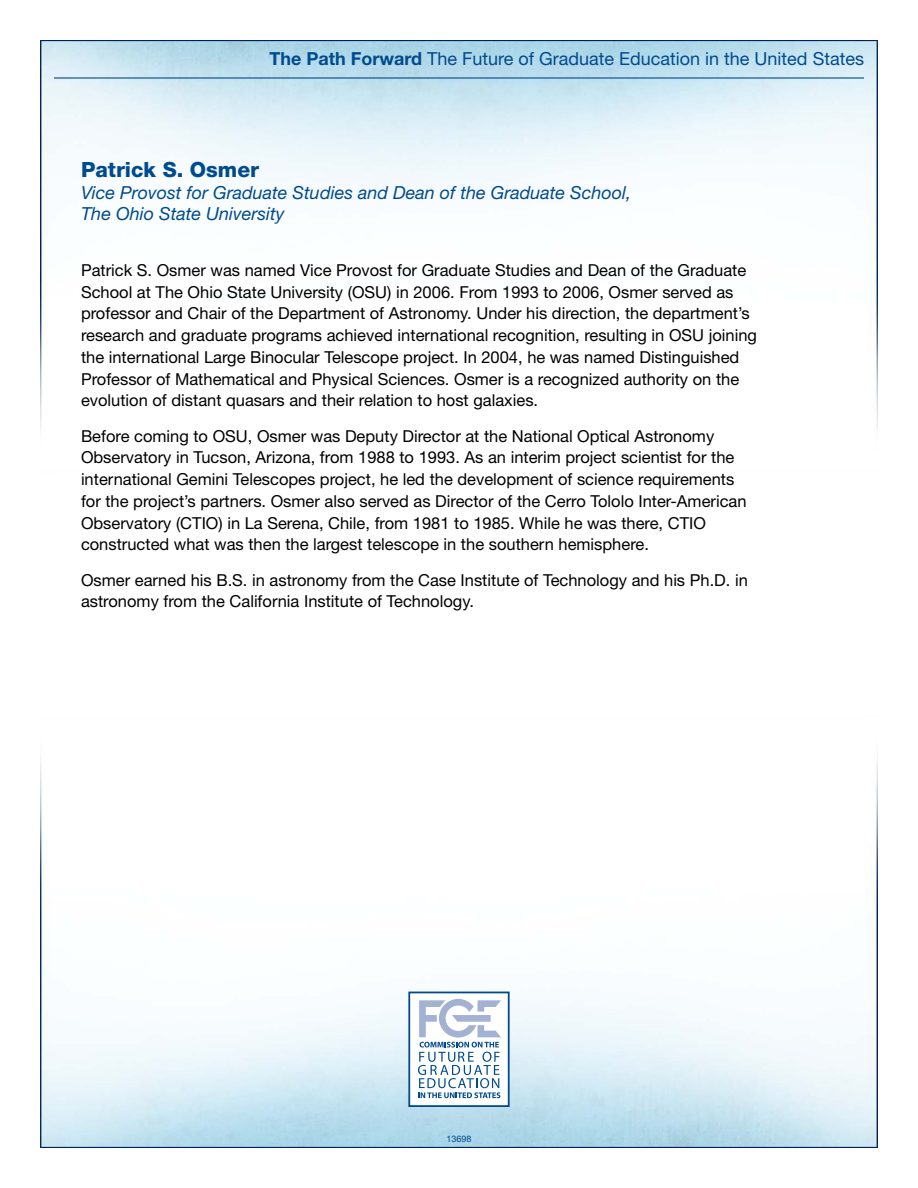
<style>
.page{position:relative;width:918px;height:1188px;background:#fff}
.page>*{position:absolute;margin:0;border:0;box-sizing:border-box;transform-origin:0 0}
.t1{font:800 21px "Helvetica Neue LT Std";color:#004b8d}
.t2{font:italic 18px/21.8px "Helvetica Neue LT Std";color:#004b8d}
.t3{font:18px "Helvetica Neue LT Std";color:#004b8d}
.t4{font:16.5px/21.8px "Helvetica Neue LT Std";color:#000}
.t5{font:9px "Helvetica Neue LT Std";color:#004b8d}
.s1{font-weight:700}
</style>
<div class="page">
<img style="left:40px;top:40px;width:838px;height:390px">
<img style="left:40px;top:758px;width:838px;height:389px">
<div style="left:409px;top:992px;width:100px;height:114px;background:#fff"></div>
<div style="left:408px;top:992px;width:102px;height:115px;border:2px solid #004b8d"></div>
<svg style="left:418px;top:999px;width:83px;height:99px"></svg>
<hr style="left:54px;top:77px;width:810px;height:2px;background:#004b8d">
<p class="t3" style="left:270px;top:48px;width:596px"><span class="s1">The Path Forward</span> The Future of Graduate Education in the United States</p>
<p class="t1" style="left:81px;top:157px;width:180px">Patrick S. Osmer</p>
<p class="t2" style="left:81px;top:181px;width:552px">Vice Provost for Graduate Studies and Dean of the Graduate School,<br>The Ohio State University</p>
<p class="t4" style="left:81px;top:259px;width:678px">Patrick S. Osmer was named Vice Provost for Graduate Studies and Dean of the Graduate School at The Ohio State University (OSU) in 2006. From 1993 to 2006, Osmer served as professor and Chair of the Department of Astronomy. Under his direction, the department’s research and graduate programs achieved international recognition, resulting in OSU joining the international Large Binocular Telescope project. In 2004, he was named Distinguished Professor of Mathematical and Physical Sciences. Osmer is a recognized authority on the evolution of distant quasars and their relation to host galaxies.</p>
<p class="t4" style="left:81px;top:425px;width:667px">Before coming to OSU, Osmer was Deputy Director at the National Optical Astronomy Observatory in Tucson, Arizona, from 1988 to 1993. As an interim project scientist for the international Gemini Telescopes project, he led the development of science requirements for the project’s partners. Osmer also served as Director of the Cerro Tololo Inter-American Observatory (CTIO) in La Serena, Chile, from 1981 to 1985. While he was there, CTIO constructed what was then the largest telescope in the southern hemisphere.</p>
<p class="t4" style="left:81px;top:569px;width:668px">Osmer earned his B.S. in astronomy from the Case Institute of Technology and his Ph.D. in astronomy from the California Institute of Technology.</p>
<p class="t5" style="left:446px;top:1134px;width:27px">13698</p>
</div>
